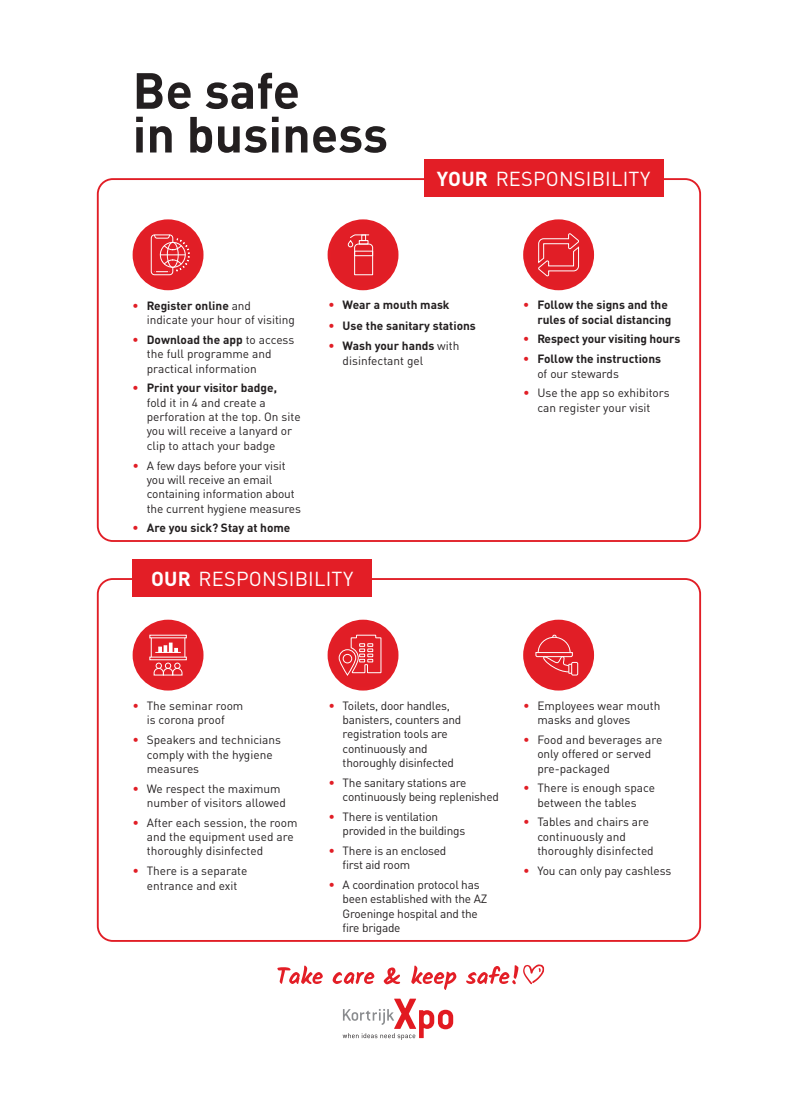
<style>
.page{position:relative;width:797px;height:1105px;background:#fff}
.page>*{position:absolute;margin:0;border:0;box-sizing:border-box;transform-origin:0 0}
.t1{font:700 50px/43.8px "DINOT";color:#231f20}
.t2{font:20px "DINOT";letter-spacing:.01em;color:#fff}
.t3{font:11.88px/14.4px "DINOT";letter-spacing:-.01em;color:#231f20}
.t4{font:700 11.88px/14.4px "DINOT";color:#231f20}
.s1{font-weight:700}
.s2{font-weight:700;font-size:12.5px;color:#e11e26}
.s3{font-size:12.5px;color:#e11e26}
.s4{font-weight:400}
</style>
<div class="page">
<svg style="left:277px;top:964px;width:267px;height:26px"></svg>
<svg style="left:342px;top:999px;width:111px;height:41px"></svg>
<div style="left:133px;top:219px;width:70px;height:71px;background:#e31e26;border-radius:50%"></div>
<svg style="left:136px;top:223px;width:64px;height:64px"></svg>
<div style="left:133px;top:620px;width:70px;height:70px;background:#e31e26;border-radius:50%"></div>
<svg style="left:136px;top:623px;width:64px;height:64px"></svg>
<svg style="left:327px;top:219px;width:71px;height:71px"></svg>
<svg style="left:331px;top:223px;width:64px;height:64px;background:#e54047"></svg>
<div style="left:327px;top:620px;width:71px;height:70px;background:#e31e26;border-radius:50%"></div>
<svg style="left:331px;top:623px;width:64px;height:64px"></svg>
<div style="left:339px;top:649px;width:17px;height:26px;border:1px solid #fff;border-radius:8px"></div>
<div style="left:343px;top:654px;width:9px;height:9px;border:1px solid #fff;border-radius:50%"></div>
<svg style="left:523px;top:219px;width:71px;height:71px"></svg>
<svg style="left:526px;top:223px;width:64px;height:64px;background:#e6444b"></svg>
<div style="left:523px;top:620px;width:71px;height:70px;background:#e31e26;border-radius:50%"></div>
<svg style="left:526px;top:623px;width:64px;height:64px"></svg>
<div style="left:97px;top:178px;width:604px;height:364px;border:2px solid #e11e26;border-radius:15px"></div>
<div style="left:97px;top:578px;width:604px;height:364px;border:2px solid #e11e26;border-radius:15px"></div>
<div style="left:424px;top:160px;width:239px;height:37px;background:#e31e26"></div>
<div style="left:133px;top:559px;width:239px;height:38px;background:#e31e26"></div>
<h1 class="t1" style="left:133px;top:67px;width:257px">Be safe<br>in business</h1>
<h2 class="t2" style="left:437px;top:166px;width:215px"><span class="s1">YOUR</span> RESPONSIBILITY</h2>
<p class="t3" style="left:147px;top:298px;width:150px;text-indent:-14px"><span class="s2">•</span> <span class="s1">Register online</span> and indicate your hour of visiting</p>
<p class="t3" style="left:147px;top:332px;width:149px;text-indent:-14px"><span class="s2">•</span> <span class="s1">Download the app</span> to access the full programme and practical information</p>
<p class="t3" style="left:147px;top:381px;width:155px;text-indent:-14px"><span class="s2">•</span> <span class="s1">Print your visitor badge,<br></span>fold it in 4 and create a perforation at the top. On site you will receive a lanyard or clip to attach your badge</p>
<p class="t3" style="left:147px;top:458px;width:156px;text-indent:-14px"><span class="s3">•</span> A few days before your visit you will receive an email containing information about the current hygiene measures</p>
<p class="t4" style="left:133px;top:520px;width:159px"><span class="s3">•</span> Are you sick? Stay at home</p>
<p class="t4" style="left:328px;top:298px;width:123px"><span class="s3">•</span> Wear a mouth mask</p>
<p class="t4" style="left:328px;top:318px;width:149px"><span class="s3">•</span> Use the sanitary stations</p>
<p class="t3" style="left:342px;top:338px;width:118px;line-height:15px;text-indent:-14px"><span class="s2">•</span> <span class="s1">Wash your hands</span> with disinfectant gel</p>
<h2 class="t2" style="left:151px;top:566px;width:203px"><span class="s1">OUR</span> RESPONSIBILITY</h2>
<p class="t4" style="left:537px;top:298px;width:136px;text-indent:-14px"><span class="s3">•</span> Follow the signs and the rules of social distancing</p>
<p class="t4" style="left:523px;top:332px;width:159px"><span class="s3">•</span> Respect your visiting hours</p>
<p class="t4" style="left:537px;top:351px;width:125px;text-indent:-14px"><span class="s3">•</span> Follow the instructions <span class="s4">of our stewards</span></p>
<p class="t3" style="left:523px;top:385px;width:148px;text-align:center"><span class="s3">•</span> Use the app so exhibitors can register your visit</p>
<p class="t3" style="left:133px;top:698px;width:112px;text-align:center"><span class="s3">•</span> The seminar room is corona proof</p>
<p class="t3" style="left:147px;top:732px;width:136px;text-indent:-14px"><span class="s3">•</span> Speakers and technicians comply with the hygiene measures</p>
<p class="t3" style="left:147px;top:781px;width:141px;text-indent:-14px"><span class="s3">•</span> We respect the maximum number of visitors allowed</p>
<p class="t3" style="left:147px;top:815px;width:152px;text-indent:-14px"><span class="s3">•</span> After each session, the room and the equipment used are thoroughly disinfected</p>
<p class="t3" style="left:133px;top:863px;width:116px;text-align:center"><span class="s3">•</span> There is a separate entrance and exit</p>
<p class="t3" style="left:342px;top:698px;width:120px;text-indent:-14px"><span class="s3">•</span> Toilets, door handles, banisters, counters and registration tools are continuously and thoroughly disinfected</p>
<p class="t3" style="left:342px;top:775px;width:158px;text-indent:-14px"><span class="s3">•</span> The sanitary stations are continuously being replenished</p>
<p class="t3" style="left:342px;top:809px;width:124px;text-indent:-14px"><span class="s3">•</span> There is ventilation provided in the buildings</p>
<p class="t3" style="left:342px;top:843px;width:105px;text-indent:-14px"><span class="s3">•</span> There is an enclosed first aid room</p>
<p class="t3" style="left:342px;top:877px;width:146px;text-indent:-14px"><span class="s3">•</span> A coordination protocol has been established with the AZ<br>Groeninge hospital and the fire brigade</p>
<p class="t3" style="left:537px;top:698px;width:125px;text-indent:-14px"><span class="s3">•</span> Employees wear mouth masks and gloves</p>
<p class="t3" style="left:537px;top:732px;width:126px;text-indent:-14px"><span class="s3">•</span> Food and beverages are only offered or served pre-packaged</p>
<p class="t3" style="left:523px;top:780px;width:133px;text-align:center"><span class="s3">•</span> There is enough space between the tables</p>
<p class="t3" style="left:537px;top:814px;width:118px;text-indent:-14px"><span class="s3">•</span> Tables and chairs are continuously and thoroughly disinfected</p>
<p class="t3" style="left:523px;top:863px;width:150px"><span class="s3">•</span> You can only pay cashless</p>
</div>
